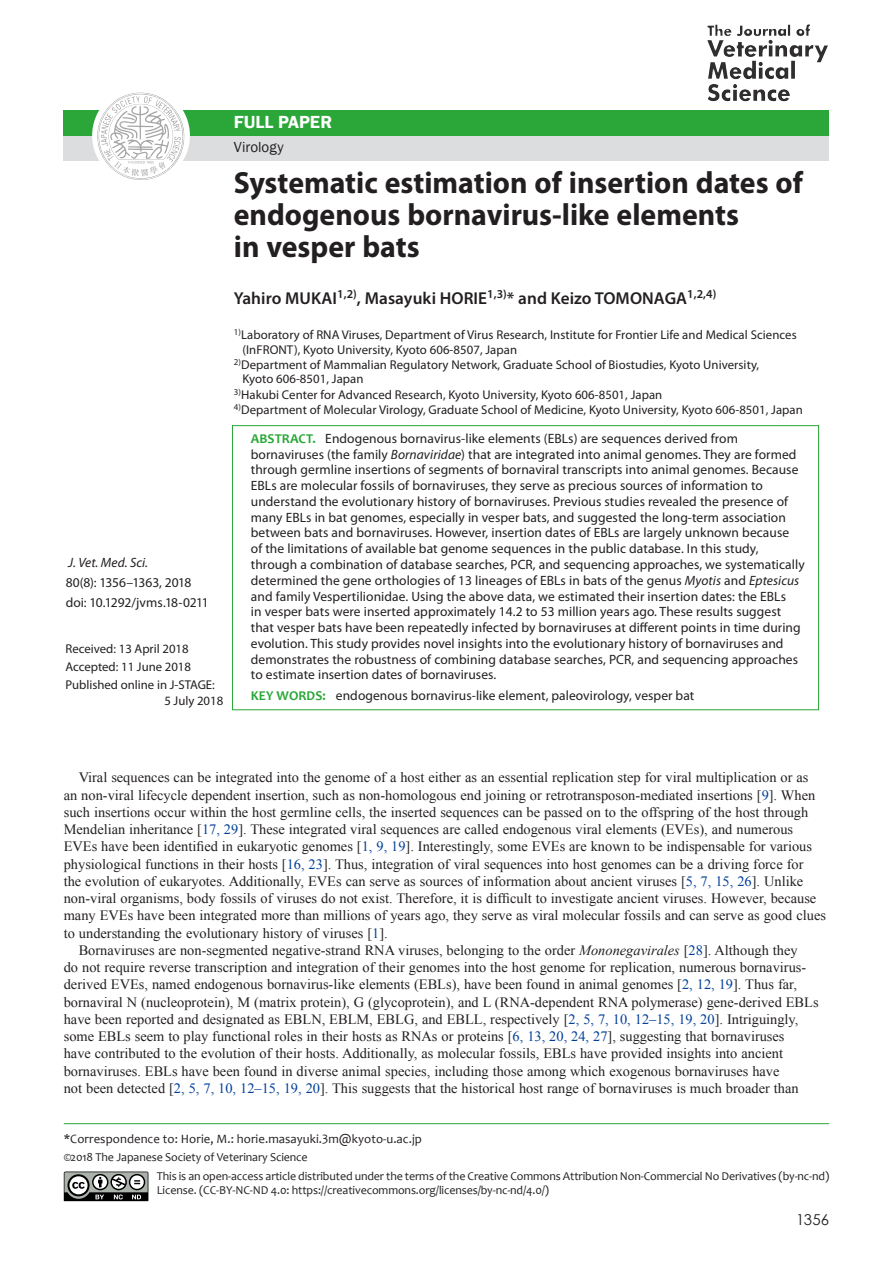
<style>
.page{position:relative;width:893px;height:1263px;background:#fff}
.page>*{position:absolute;margin:0;border:0;box-sizing:border-box;transform-origin:0 0}
.t1{font:700 30.75px/32.2px "Myriad Pro";color:#231f20}
.t2{font:600 18px "Franklin Gothic";color:#fff}
.t3{font:600 17.25px "Myriad Pro";letter-spacing:.005em;color:#231f20}
.t4{font:15px "Franklin Gothic";color:#231f20}
.t5{font:15px "Century Gothic";color:#231f20}
.t6{font:14.25px "Times New Roman";color:#231f20}
.t7{font:13.5px/15.8px "Myriad Pro";letter-spacing:.005em;color:#231f20}
.t8{font:13.5px/20px "Myriad Pro";letter-spacing:-.02em;color:#231f20}
.t9{font:italic 13.5px "Myriad Pro";color:#231f20}
.t10{font:12.75px/14.2px "Myriad Pro";letter-spacing:.005em;color:#231f20}
.t11{font:12.75px "Candara";letter-spacing:.005em;color:#231f20}
.t12{font:12px/20px "Candara";letter-spacing:-.01em;color:#231f20}
.s1{font-family:"Candara";font-weight:700;color:#2aa738}
.s2{font-style:italic}
.s3{color:#003f98}
</style>
<div class="page">
<hr style="left:64px;top:1123px;width:765px;height:1px;background:#2aa738">
<div style="left:64px;top:136px;width:765px;height:25px;background:#dcdddf"></div>
<div style="left:64px;top:111px;width:765px;height:25px;background:#2aa738"></div>
<div style="left:92px;top:87px;width:98px;height:97px;background:#fff;border-radius:50%"></div>
<svg style="left:94px;top:92px;width:93px;height:88px"></svg>
<img style="left:707px;top:24px;width:106px;height:33px">
<div style="left:232px;top:425px;width:587px;height:285px;border:1px solid #2aa738"></div>
<svg style="left:64px;top:1171px;width:84px;height:30px"></svg>
<p class="t9" style="left:68px;top:554px;width:81px">J. Vet. Med. Sci.</p>
<p class="t8" style="left:66px;top:573px;width:145px">80(8): 1356–1363, 2018 doi: 10.1292/jvms.18-0211</p>
<p class="t10" style="left:66px;top:640px;width:151px;line-height:17.9px">Received: 13 April 2018<br>Accepted: 11 June 2018<br>Published online in J-STAGE:</p>
<p class="t10" style="left:164px;top:693px;width:60px">5 July 2018</p>
<p class="t2" style="left:234px;top:111px;width:100px">FULL PAPER</p>
<p class="t4" style="left:234px;top:138px;width:51px">Virology</p>
<h1 class="t1" style="left:234px;top:165px;width:571px">Systematic estimation of insertion dates of endogenous bornavirus-like elements<br>in vesper bats</h1>
<p class="t3" style="left:234px;top:287px;width:484px">Yahiro MUKAI<sup>1,2)</sup>, Masayuki HORIE<sup>1,3)</sup>* and Keizo TOMONAGA<sup>1,2,4)</sup></p>
<p class="t10" style="left:242px;top:328px;width:556px;text-indent:-9px"><sup>1)</sup>Laboratory of RNA Viruses, Department of Virus Research, Institute for Frontier Life and Medical Sciences (InFRONT), Kyoto University, Kyoto 606-8507, Japan</p>
<p class="t10" style="left:242px;top:357px;width:518px;text-indent:-9px"><sup>2)</sup>Department of Mammalian Regulatory Network, Graduate School of Biostudies, Kyoto University,<br>Kyoto 606-8501, Japan</p>
<p class="t10" style="left:234px;top:387px;width:570px;line-height:15.6px"><sup>3)</sup>Hakubi Center for Advanced Research, Kyoto University, Kyoto 606-8501, Japan<br><sup>4)</sup>Department of Molecular Virology, Graduate School of Medicine, Kyoto University, Kyoto 606-8501, Japan</p>
<p class="t7" style="left:251px;top:430px;width:555px"><span class="s1">ABSTRACT.</span> Endogenous bornavirus-like elements (EBLs) are sequences derived from bornaviruses (the family <span class="s2">Bornaviridae</span>) that are integrated into animal genomes. They are formed through germline insertions of segments of bornaviral transcripts into animal genomes. Because EBLs are molecular fossils of bornaviruses, they serve as precious sources of information to understand the evolutionary history of bornaviruses. Previous studies revealed the presence of many EBLs in bat genomes, especially in vesper bats, and suggested the long-term association between bats and bornaviruses. However, insertion dates of EBLs are largely unknown because<br>of the limitations of available bat genome sequences in the public database. In this study, through a combination of database searches, PCR, and sequencing approaches, we systematically determined the gene orthologies of 13 lineages of EBLs in bats of the genus <span class="s2">Myotis</span> and <span class="s2">Eptesicus </span>and family Vespertilionidae. Using the above data, we estimated their insertion dates: the EBLs<br>in vesper bats were inserted approximately 14.2 to 53 million years ago. These results suggest that vesper bats have been repeatedly infected by bornaviruses at different points in time during evolution. This study provides novel insights into the evolutionary history of bornaviruses and demonstrates the robustness of combining database searches, PCR, and sequencing approaches to estimate insertion dates of bornaviruses.</p>
<p class="t7" style="left:251px;top:687px;width:445px"><span class="s1">KEY WORDS:</span> endogenous bornavirus-like element, paleovirology, vesper bat</p>
<p class="t6" style="left:79px;top:768px;width:731px">Viral sequences can be integrated into the genome of a host either as an essential replication step for viral multiplication or as</p>
<p class="t6" style="left:64px;top:785px;width:753px">an non-viral lifecycle dependent insertion, such as non-homologous end joining or retrotransposon-mediated insertions [<span class="s3">9</span>]. When</p>
<p class="t6" style="left:64px;top:802px;width:746px">such insertions occur within the host germline cells, the inserted sequences can be passed on to the offspring of the host through</p>
<p class="t6" style="left:64px;top:820px;width:731px">Mendelian inheritance [<span class="s3">17, 29</span>]. These integrated viral sequences are called endogenous viral elements (EVEs), and numerous</p>
<p class="t6" style="left:64px;top:837px;width:750px">EVEs have been identified in eukaryotic genomes [<span class="s3">1, 9, 19</span>]. Interestingly, some EVEs are known to be indispensable for various</p>
<p class="t6" style="left:64px;top:854px;width:741px">physiological functions in their hosts [<span class="s3">16, 23</span>]. Thus, integration of viral sequences into host genomes can be a driving force for</p>
<p class="t6" style="left:64px;top:871px;width:741px">the evolution of eukaryotes. Additionally, EVEs can serve as sources of information about ancient viruses [<span class="s3">5, 7, 15, 26</span>]. Unlike</p>
<p class="t6" style="left:64px;top:889px;width:754px">non-viral organisms, body fossils of viruses do not exist. Therefore, it is difficult to investigate ancient viruses. However, because</p>
<p class="t6" style="left:64px;top:906px;width:764px">many EVEs have been integrated more than millions of years ago, they serve as viral molecular fossils and can serve as good clues</p>
<p class="t6" style="left:64px;top:923px;width:325px">to understanding the evolutionary history of viruses [<span class="s3">1</span>].</p>
<p class="t6" style="left:79px;top:940px;width:720px">Bornaviruses are non-segmented negative-strand RNA viruses, belonging to the order <span class="s2">Mononegavirales</span> [<span class="s3">28</span>]. Although they</p>
<p class="t6" style="left:64px;top:958px;width:744px">do not require reverse transcription and integration of their genomes into the host genome for replication, numerous bornavirus-</p>
<p class="t6" style="left:64px;top:975px;width:735px">derived EVEs, named endogenous bornavirus-like elements (EBLs), have been found in animal genomes [<span class="s3">2, 12, 19</span>]. Thus far,</p>
<p class="t6" style="left:64px;top:992px;width:756px">bornaviral N (nucleoprotein), M (matrix protein), G (glycoprotein), and L (RNA-dependent RNA polymerase) gene-derived EBLs</p>
<p class="t6" style="left:64px;top:1009px;width:736px">have been reported and designated as EBLN, EBLM, EBLG, and EBLL, respectively [<span class="s3">2, 5, 7, 10, 12–15, 19, 20</span>]. Intriguingly,</p>
<p class="t6" style="left:64px;top:1027px;width:722px">some EBLs seem to play functional roles in their hosts as RNAs or proteins [<span class="s3">6, 13, 20, 24, 27</span>], suggesting that bornaviruses</p>
<p class="t6" style="left:64px;top:1044px;width:721px">have contributed to the evolution of their hosts. Additionally, as molecular fossils, EBLs have provided insights into ancient</p>
<p class="t6" style="left:64px;top:1061px;width:717px">bornaviruses. EBLs have been found in diverse animal species, including those among which exogenous bornaviruses have</p>
<p class="t6" style="left:64px;top:1079px;width:736px">not been detected [<span class="s3">2, 5, 7, 10, 12–15, 19, 20</span>]. This suggests that the historical host range of bornaviruses is much broader than</p>
<p class="t11" style="left:64px;top:1130px;width:360px">*Correspondence to: Horie, M.: horie.masayuki.3m@kyoto-u.ac.jp</p>
<p class="t12" style="left:157px;top:1146px;width:674px;text-indent:-93px">©2018 The Japanese Society of Veterinary Science<br>This is an open-access article distributed under the terms of the Creative Commons Attribution Non-Commercial No Derivatives (by-nc-nd)</p>
<p class="t12" style="left:157px;top:1180px;width:394px">License. (CC-BY-NC-ND 4.0: https://creativecommons.org/licenses/by-nc-nd/4.0/)</p>
<p class="t5" style="left:796px;top:1209px;width:35px">1356</p>
</div>
